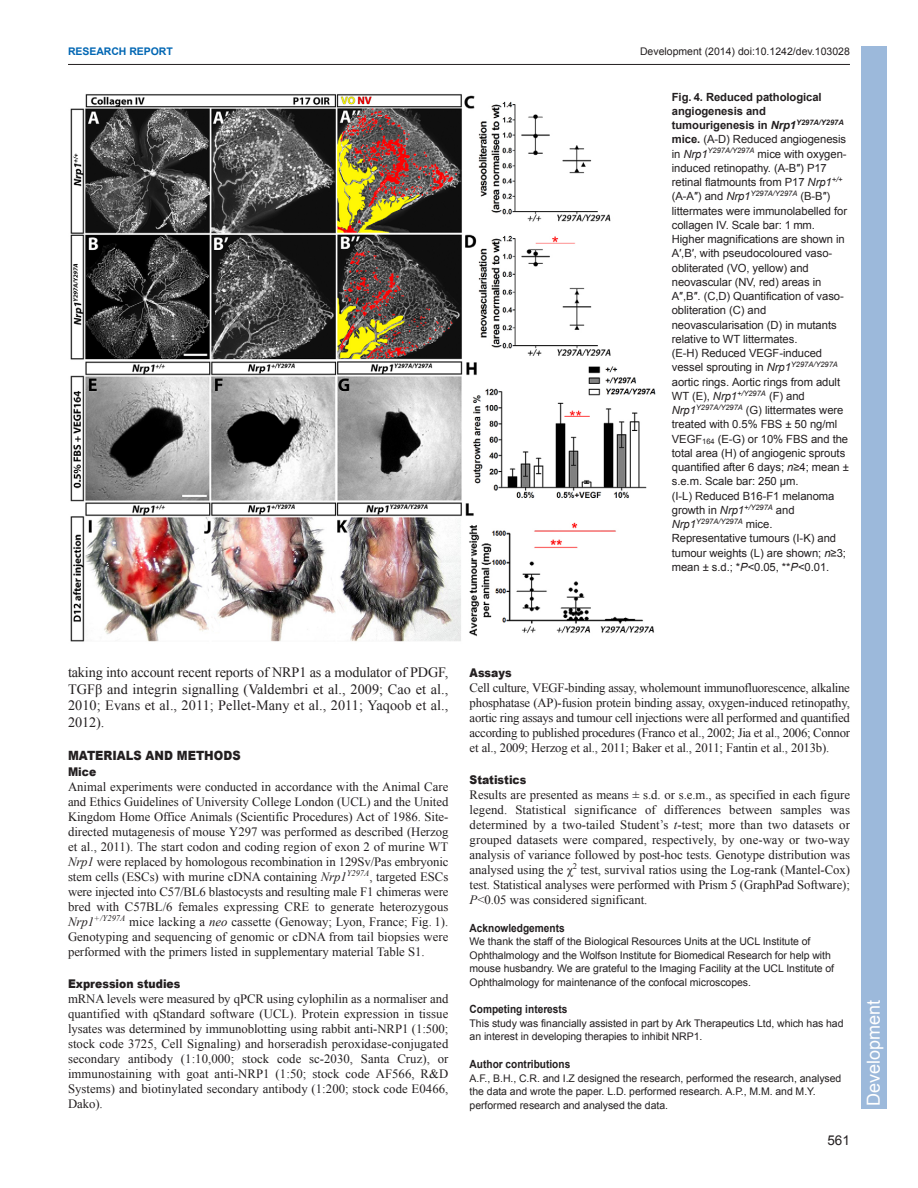
<style>
.page{position:relative;width:918px;height:1188px;background:#fff}
.page>*{position:absolute;margin:0;border:0;box-sizing:border-box;transform-origin:0 0}
.t1{font:18px "Arial";color:#fff}
.t2{font:14.25px/16.5px "Times New Roman";letter-spacing:.005em;color:#231f20;text-align:justify}
.t3{font:13.5px "Arial";color:#231f20}
.t4{font:12.75px/15px "Times New Roman";letter-spacing:-.005em;color:#231f20;text-align:justify}
.t5{font:900 12.75px "Arial";color:#231f20;scale:.9 1}
.t6{font:900 12px "Arial";color:#231f20;scale:.9 1}
.t7{font:11.25px/14.2px "Arial";letter-spacing:-.005em;color:#231f20}
.t8{font:700 11.25px "Arial";color:#231f20;scale:.9 1}
.t9{font:10.5px/13.5px "Arial";letter-spacing:-.005em;color:#231f20}
.t10{font:700 10.5px "Arial";letter-spacing:-.005em;color:#0166b3}
.t11{font:italic 7.5px "Arial";letter-spacing:-.005em;color:#231f20}
.s1{font-weight:700}
.s2{font-weight:700;font-style:italic}
.s3{font-style:italic}
.s4{font-size:11.25px}
.s5{font-style:normal;font-size:11.25px}
</style>
<div class="page">
<hr style="left:68px;top:64px;width:782px;height:1px;background:#231f20">
<img style="left:70px;top:94px;width:586px;height:548px">
<div style="left:861px;top:46px;width:25px;height:1063px;background:#9cb9db"></div>
<p class="t10" style="left:68px;top:45px;width:106px">RESEARCH REPORT</p>
<p class="t9" style="left:640px;top:44px;width:211px">Development (2014) doi:10.1242/dev.103028</p>
<p class="t7" style="left:672px;top:90px;width:179px"><span class="s1">Fig. 4. Reduced pathological angiogenesis and tumourigenesis in</span> <span class="s2">Nrp1</span><sup>Y297A/Y297A </sup><span class="s1">mice.</span> (A-D) Reduced angiogenesis in <span class="s3">Nrp1</span><sup>Y297A/Y297A</sup> mice with oxygen&shy;induced retinopathy. (A-B″) P17 retinal flatmounts from P17 <span class="s3">Nrp1</span><sup>+/+ </sup>(A-A″) and <span class="s3">Nrp1</span><sup>Y297A/Y297A</sup> (B-B″) littermates were immunolabelled for collagen IV. Scale bar: 1 mm.<br>Higher magnifications are shown in<br>A′,B′, with pseudocoloured vaso&shy;obliterated (VO, yellow) and neovascular (NV, red) areas in<br>A″,B″. (C,D) Quantification of vaso&shy;obliteration (C) and neovascularisation (D) in mutants relative to WT littermates.<br>(E-H) Reduced VEGF-induced vessel sprouting in <span class="s3">Nrp1</span><sup>Y297A/Y297A </sup>aortic rings. Aortic rings from adult<br>WT (E), <span class="s3">Nrp1</span><sup>+/Y297A</sup> (F) and<br><span class="s3">Nrp1</span><sup>Y297A/Y297A</sup> (G) littermates were treated with 0.5% FBS ± 50 ng/ml<br>VEGF<sub>164</sub> (E-G) or 10% FBS and the total area (H) of angiogenic sprouts quantified after 6 days; <span class="s3">n</span>≥4; mean ± s.e.m. Scale bar: 250 μm.<br>(I-L) Reduced B16-F1 melanoma growth in <span class="s3">Nrp1</span><sup>+/Y297A</sup> and</p>
<p class="t11" style="left:672px;top:517px;width:102px"><span class="s4">Nrp1</span>Y297A/Y297A <span class="s5">mice.</span></p>
<p class="t7" style="left:672px;top:531px;width:176px">Representative tumours (I-K) and tumour weights (L) are shown; <span class="s3">n</span>≥3; mean ± s.d.; *<span class="s3">P</span>&lt;0.05, **<span class="s3">P</span>&lt;0.01.</p>
<p class="t2" style="left:68px;top:664px;width:382px">taking into account recent reports of NRP1 as a modulator of PDGF, TGFβ and integrin signalling (Valdembri et al., 2009; Cao et al., 2010; Evans et al., 2011; Pellet-Many et al., 2011; Yaqoob et al., 2012).</p>
<p class="t5" style="left:68px;top:746px;width:193px">MATERIALS AND METHODS</p>
<p class="t6" style="left:68px;top:763px;width:33px">Mice</p>
<p class="t4" style="left:68px;top:779px;width:382px">Animal experiments were conducted in accordance with the Animal Care and Ethics Guidelines of University College London (UCL) and the United Kingdom Home Office Animals (Scientific Procedures) Act of 1986. Site&shy;directed mutagenesis of mouse Y297 was performed as described (Herzog et al., 2011). The start codon and coding region of exon 2 of murine WT <span class="s3">Nrp1</span> were replaced by homologous recombination in 129Sv/Pas embryonic stem cells (ESCs) with murine cDNA containing <span class="s3">Nrp1</span><sup>Y297A</sup>, targeted ESCs were injected into C57/BL6 blastocysts and resulting male F1 chimeras were bred with C57BL/6 females expressing CRE to generate heterozygous <span class="s3">Nrp1</span><sup>+/Y297A</sup> mice lacking a <span class="s3">neo</span> cassette (Genoway; Lyon, France; Fig. 1).<br>Genotyping and sequencing of genomic or cDNA from tail biopsies were performed with the primers listed in supplementary material Table S1.</p>
<p class="t6" style="left:68px;top:975px;width:126px">Expression studies</p>
<p class="t4" style="left:68px;top:991px;width:382px">mRNA levels were measured by qPCR using cylophilin as a normaliser and quantified with qStandard software (UCL). Protein expression in tissue lysates was determined by immunoblotting using rabbit anti-NRP1 (1:500; stock code 3725, Cell Signaling) and horseradish peroxidase-conjugated secondary antibody (1:10,000; stock code sc-2030, Santa Cruz), or immunostaining with goat anti-NRP1 (1:50; stock code AF566, R&amp;D Systems) and biotinylated secondary antibody (1:200; stock code E0466, Dako).</p>
<p class="t6" style="left:470px;top:664px;width:48px">Assays</p>
<p class="t4" style="left:470px;top:681px;width:382px">Cell culture, VEGF-binding assay, wholemount immunofluorescence, alkaline phosphatase (AP)-fusion protein binding assay, oxygen-induced retinopathy, aortic ring assays and tumour cell injections were all performed and quantified according to published procedures (Franco et al., 2002; Jia et al., 2006; Connor et al., 2009; Herzog et al., 2011; Baker et al., 2011; Fantin et al., 2013b).</p>
<p class="t6" style="left:470px;top:771px;width:65px">Statistics</p>
<p class="t4" style="left:470px;top:787px;width:382px">Results are presented as means ± s.d. or s.e.m., as specified in each figure legend. Statistical significance of differences between samples was determined by a two-tailed Student’s <span class="s3">t</span>-test; more than two datasets or grouped datasets were compared, respectively, by one-way or two-way analysis of variance followed by post-hoc tests. Genotype distribution was analysed using the χ<sup>2</sup> test, survival ratios using the Log-rank (Mantel-Cox) test. Statistical analyses were performed with Prism 5 (GraphPad Software); <span class="s3">P</span>&lt;0.05 was considered significant.</p>
<p class="t8" style="left:470px;top:921px;width:107px">Acknowledgements</p>
<p class="t9" style="left:470px;top:935px;width:366px">We thank the staff of the Biological Resources Units at the UCL Institute of Ophthalmology and the Wolfson Institute for Biomedical Research for help with mouse husbandry. We are grateful to the Imaging Facility at the UCL Institute of Ophthalmology for maintenance of the confocal microscopes.</p>
<p class="t8" style="left:470px;top:1003px;width:110px">Competing interests</p>
<p class="t9" style="left:470px;top:1016px;width:375px">This study was financially assisted in part by Ark Therapeutics Ltd, which has had an interest in developing therapies to inhibit NRP1.</p>
<p class="t8" style="left:470px;top:1058px;width:113px">Author contributions</p>
<p class="t9" style="left:470px;top:1071px;width:373px">A.F., B.H., C.R. and I.Z designed the research, performed the research, analysed the data and wrote the paper. L.D. performed research. A.P., M.M. and M.Y. performed research and analysed the data.</p>
<p class="t3" style="left:827px;top:1133px;width:24px">561</p>
<h1 class="t1" style="left:862px;top:1106px;width:108px;rotate:-90deg">Development</h1>
</div>
